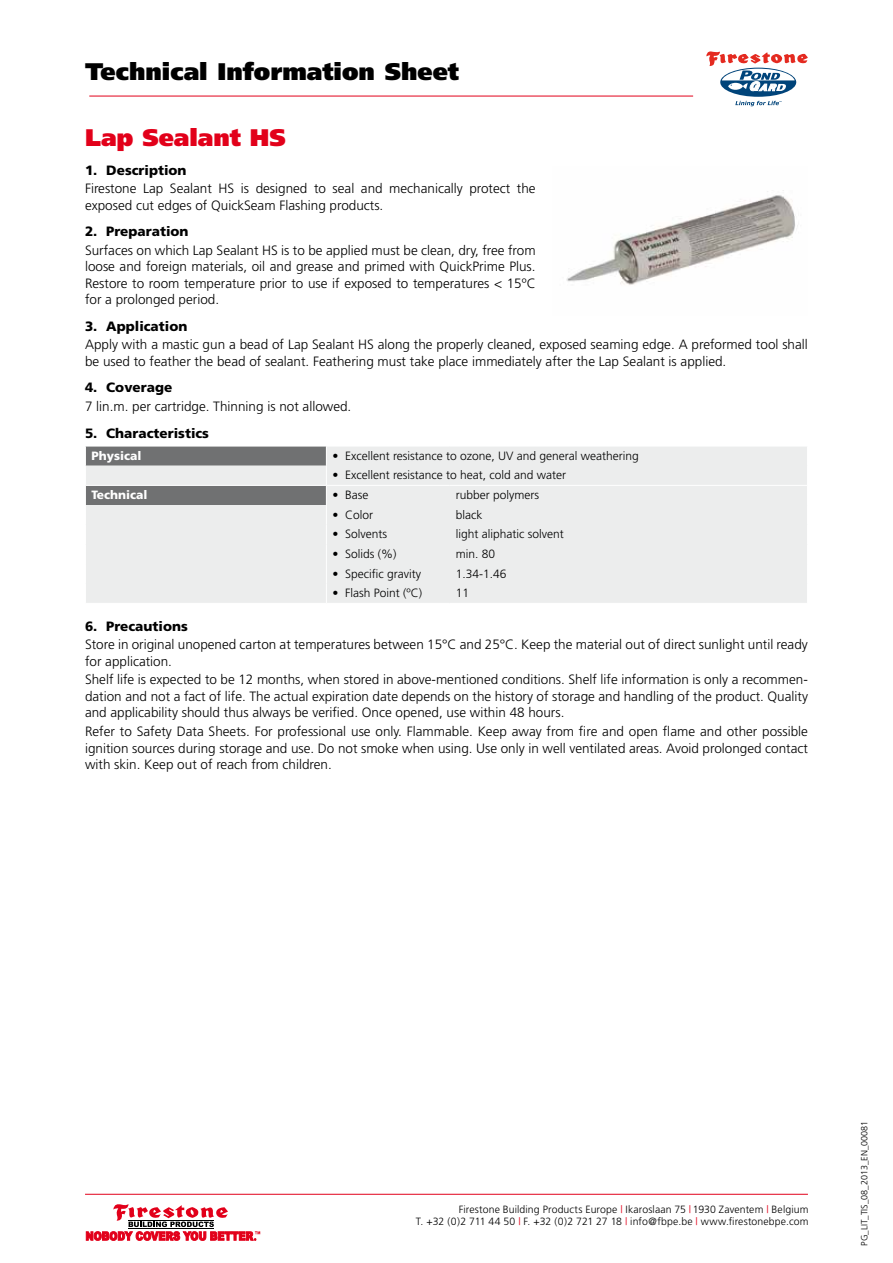
<style>
.page{position:relative;width:893px;height:1263px;background:#fff}
.page>*{position:absolute;margin:0;border:0;box-sizing:border-box;transform-origin:0 0}
.t1{font:900 24px "Frutiger";color:#000}
.t2{font:900 24px "Frutiger";color:#e2001a}
.t3{font:300 13.5px/16.5px "Frutiger";color:#000}
.t4{font:900 13.5px "Frutiger";color:#000}
.t5{font:300 12px "Frutiger";color:#000}
.t6{font:900 12px "Frutiger";color:#fff}
.t7{font:300 10.5px/12.6px "Frutiger";letter-spacing:.01em;color:#000;text-align:right}
.t8{font:300 9px "Frutiger";color:#000}
.s1{color:#e2001a}
</style>
<div class="page">
<hr style="left:89px;top:96px;width:604px;height:1px;background:#e2001a">
<hr style="left:85px;top:1194px;width:723px;height:1px;background:#e2001a">
<svg style="left:86px;top:1204px;width:174px;height:36px"></svg>
<hr style="left:128px;top:1228px;width:86px;height:1px;background:#000">
<hr style="left:128px;top:1220px;width:86px;height:1px;background:#000">
<svg style="left:720px;top:68px;width:76px;height:29px"></svg>
<svg style="left:706px;top:51px;width:102px;height:40px"></svg>
<svg style="left:735px;top:101px;width:46px;height:5px"></svg>
<div style="left:327px;top:447px;width:480px;height:156px;background:#eceded"></div>
<hr style="left:326px;top:485px;width:124px;height:1px;background:#fff">
<hr style="left:450px;top:485px;width:358px;height:1px;background:#fff">
<svg style="left:85px;top:446px;width:241px;height:157px;background:#cecfcf"></svg>
<img style="left:566px;top:190px;width:232px;height:95px">
<h1 class="t1" style="left:85px;top:57px;width:375px">Technical Information Sheet</h1>
<h1 class="t2" style="left:85px;top:123px;width:202px">Lap Sealant HS</h1>
<p class="t4" style="left:85px;top:162px;width:103px">1. Description</p>
<p class="t3" style="left:85px;top:180px;width:452px">Firestone Lap Sealant HS is designed to seal and mechanically protect the exposed cut edges of QuickSeam Flashing products.</p>
<p class="t4" style="left:85px;top:223px;width:105px">2. Preparation</p>
<p class="t3" style="left:85px;top:242px;width:452px;text-align:justify">Surfaces on which Lap Sealant HS is to be applied must be clean, dry, free from loose and foreign materials, oil and grease and primed with QuickPrime Plus.<br>Restore to room temperature prior to use if exposed to temperatures &lt; 15ºC for a prolonged period.</p>
<p class="t4" style="left:85px;top:318px;width:104px">3. Application</p>
<p class="t3" style="left:85px;top:336px;width:724px">Apply with a mastic gun a bead of Lap Sealant HS along the properly cleaned, exposed seaming edge. A preformed tool shall be used to feather the bead of sealant. Feathering must take place immediately after the Lap Sealant is applied.</p>
<p class="t4" style="left:85px;top:379px;width:89px">4. Coverage</p>
<p class="t3" style="left:85px;top:398px;width:268px">7 lin.m. per cartridge. Thinning is not allowed.</p>
<p class="t4" style="left:85px;top:425px;width:126px">5. Characteristics</p>
<p class="t6" style="left:91px;top:448px;width:52px">Physical</p>
<p class="t5" style="left:332px;top:449px;width:308px">• Excellent resistance to ozone, UV and general weathering</p>
<p class="t5" style="left:332px;top:468px;width:235px">• Excellent resistance to heat, cold and water</p>
<p class="t6" style="left:91px;top:487px;width:58px">Technical</p>
<p class="t5" style="left:332px;top:488px;width:38px">• Base</p>
<p class="t5" style="left:456px;top:488px;width:85px">rubber polymers</p>
<p class="t5" style="left:332px;top:508px;width:42px">• Color</p>
<p class="t5" style="left:456px;top:508px;width:28px">black</p>
<p class="t5" style="left:332px;top:527px;width:56px">• Solvents</p>
<p class="t5" style="left:456px;top:527px;width:109px">light aliphatic solvent</p>
<p class="t5" style="left:332px;top:547px;width:66px">• Solids (%)</p>
<p class="t5" style="left:456px;top:547px;width:41px">min. 80</p>
<p class="t5" style="left:332px;top:567px;width:90px">• Specific gravity</p>
<p class="t5" style="left:456px;top:567px;width:52px">1.34-1.46</p>
<p class="t5" style="left:332px;top:586px;width:91px">• Flash Point (ºC)</p>
<p class="t5" style="left:456px;top:586px;width:15px">11</p>
<p class="t4" style="left:85px;top:618px;width:104px">6. Precautions</p>
<p class="t3" style="left:85px;top:636px;width:724px">Store in original unopened carton at temperatures between 15°C and 25°C. Keep the material out of direct sunlight until ready for application.</p>
<p class="t3" style="left:85px;top:671px;width:724px;text-align:justify">Shelf life is expected to be 12 months, when stored in above-mentioned conditions. Shelf life information is only a recommen&shy;dation and not a fact of life. The actual expiration date depends on the history of storage and handling of the product. Quality and applicability should thus always be verified. Once opened, use within 48 hours.</p>
<p class="t3" style="left:85px;top:723px;width:724px;text-align:justify">Refer to Safety Data Sheets. For professional use only. Flammable. Keep away from fire and open flame and other possible ignition sources during storage and use. Do not smoke when using. Use only in well ventilated areas. Avoid prolonged contact with skin. Keep out of reach from children.</p>
<p class="t7" style="left:416px;top:1203px;width:394px">Firestone Building Products Europe <span class="s1">|</span> Ikaroslaan 75 <span class="s1">|</span> 1930 Zaventem <span class="s1">|</span> Belgium<br>T. +32 (0)2 711 44 50 <span class="s1">|</span> F. +32 (0)2 721 27 18 <span class="s1">|</span> info@fbpe.be <span class="s1">|</span> www.firestonebpe.com</p>
<p class="t8" style="left:859px;top:1246px;width:127px;rotate:-90deg">PG_LIT_TIS_08_2013_EN_00081</p>
</div>
